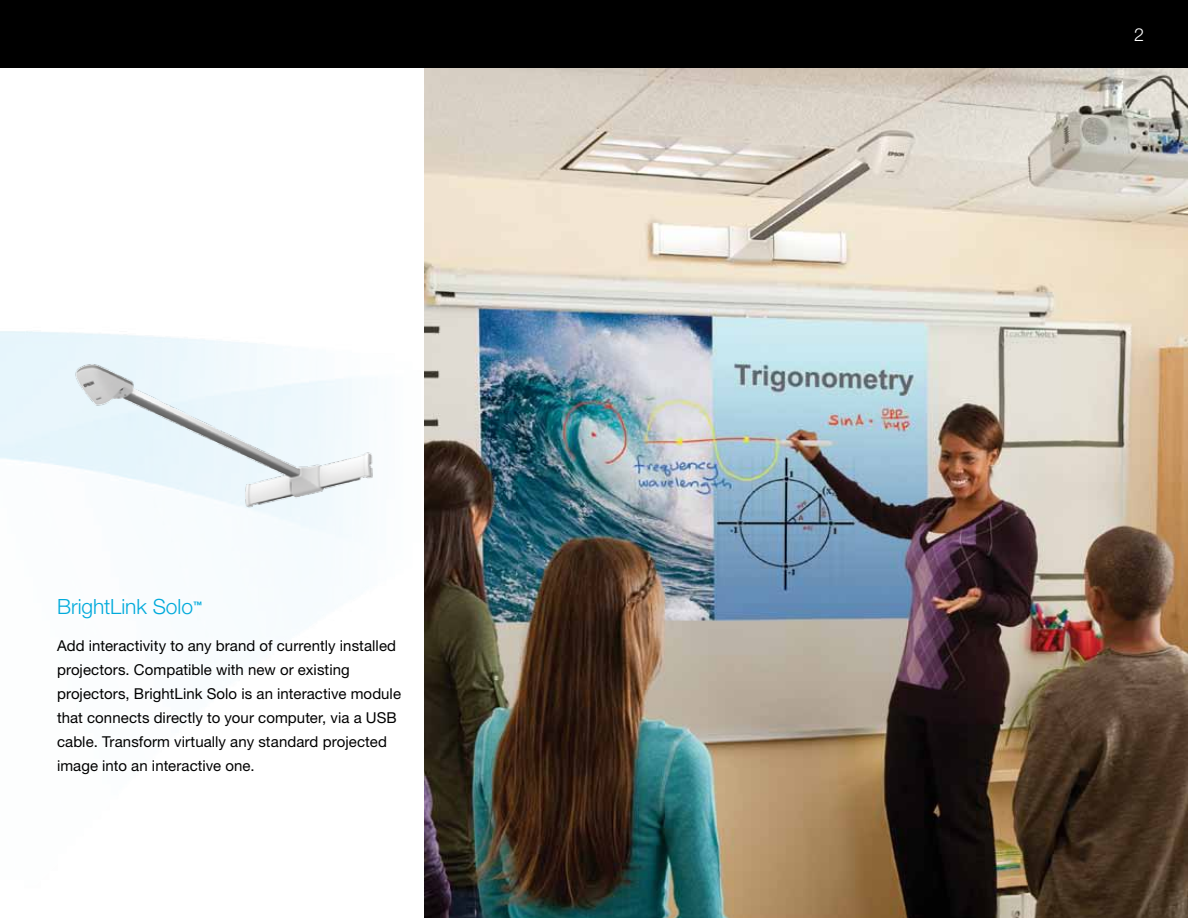
<style>
.page{position:relative;width:1188px;height:918px;background:#fff}
.page>*{position:absolute;margin:0;border:0;box-sizing:border-box;transform-origin:0 0}
.t1{font:300 21px "Helvetica Neue";letter-spacing:-.005em;color:#00aadb}
.t2{font:300 18px "Helvetica Neue";color:#fff}
.t3{font:15px/24px "Helvetica Neue";letter-spacing:.005em;color:#000}
.t4{font:700 9px "Helvetica Neue";color:#00aadb}
</style>
<div class="page">
<img style="left:0;top:68px;width:425px;height:836px">
<img style="left:425px;top:68px;width:763px;height:850px">
<div style="left:0;top:0;width:1188px;height:68px;background:#000"></div>
<img style="left:72px;top:361px;width:303px;height:164px">
<h1 class="t1" style="left:57px;top:594px;width:138px">BrightLink Solo</h1>
<p class="t4" style="left:193px;top:599px;width:10px">™</p>
<p class="t3" style="left:57px;top:634px;width:346px">Add interactivity to any brand of currently installed projectors. Compatible with new or existing projectors, BrightLink Solo is an interactive module that connects directly to your computer, via a USB cable. Transform virtually any standard projected image into an interactive one.</p>
<p class="t2" style="left:1134px;top:24px;width:12px">2</p>
</div>
